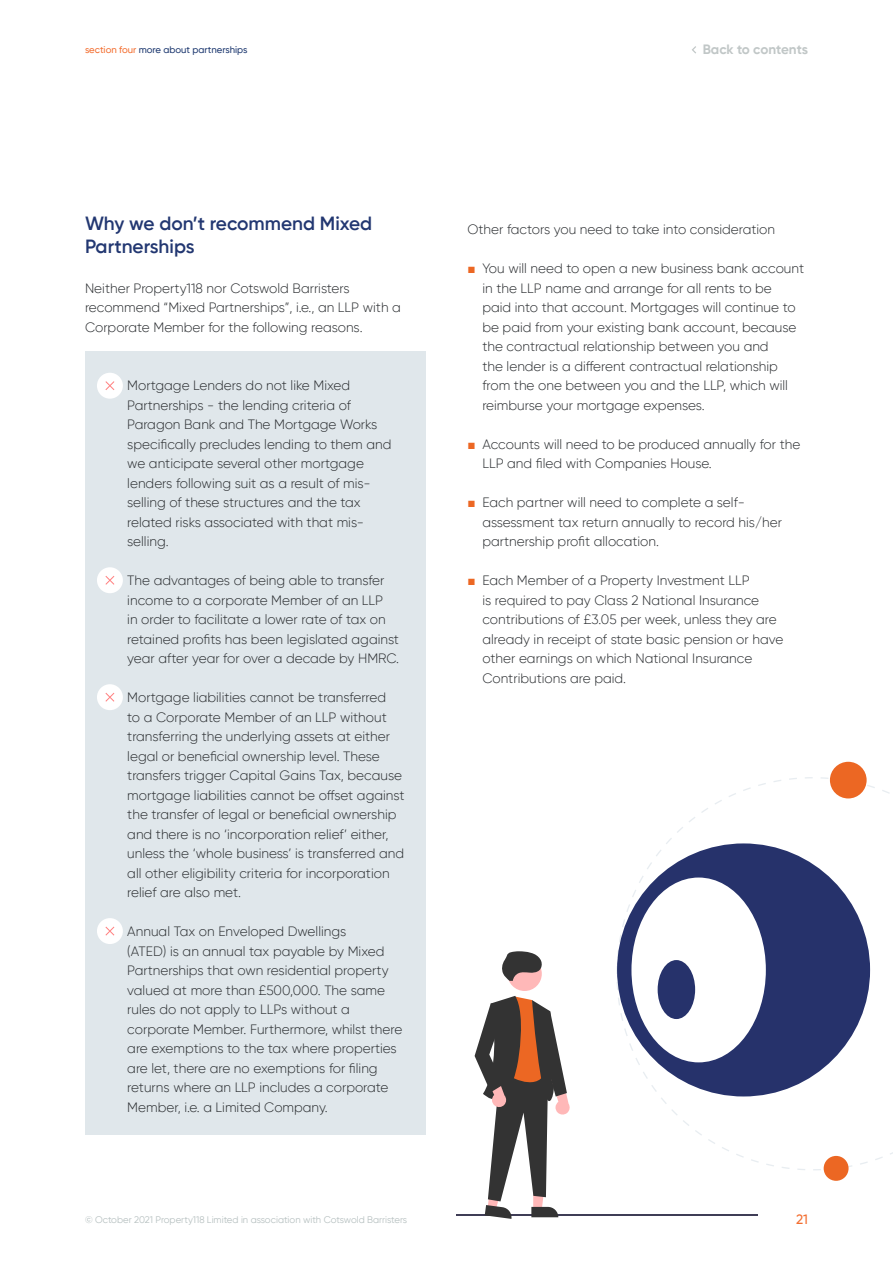
<style>
.page{position:relative;width:893px;height:1263px;background:#fff}
.page>*{position:absolute;margin:0;border:0;box-sizing:border-box;transform-origin:0 0}
.t1{font:600 19.05px/23px "Gilroy";color:#223771}
.Body_text{font:300 13.5px/19.5px "Gilroy";color:#292c2f}
.t2{font:700 13.5px "Gilroy";color:#c1c7c7}
.t3{font:500 13.5px "Gilroy";color:#f36e30}
.t4{font:9.6px "Gilroy";color:#b6c0c0}
.t5{font:500 9.6px "Gilroy";color:#1e3970}
.s1{color:#f36e30}
.s2{font-family:"Arial";font-weight:400;color:#ec6723}
</style>
<div class="page">
<div style="left:85px;top:351px;width:340px;height:783px;background:#e0e7eb"></div>
<hr style="left:457px;top:1214px;width:301px;height:1px;background:#3f3d56">
<div style="left:507px;top:957px;width:35px;height:34px;background:#ffb8b8;border-radius:17px"></div>
<svg style="left:475px;top:996px;width:95px;height:223px"></svg>
<svg style="left:502px;top:951px;width:40px;height:30px"></svg>
<svg style="left:751px;top:1159px;width:8px;height:4px"></svg>
<svg style="left:651px;top:1085px;width:38px;height:41px"></svg>
<svg style="left:643px;top:1072px;width:5px;height:7px"></svg>
<svg style="left:656px;top:817px;width:39px;height:39px"></svg>
<svg style="left:758px;top:783px;width:8px;height:3px"></svg>
<svg style="left:789px;top:778px;width:8px;height:2px"></svg>
<svg style="left:821px;top:777px;width:7px;height:2px"></svg>
<div style="left:617px;top:843px;width:253px;height:253px;background:#26326b;border-radius:127px"></div>
<svg style="left:616px;top:875px;width:150px;height:190px"></svg>
<div style="left:830px;top:762px;width:37px;height:36px;background:#ec6723;border-radius:18px"></div>
<div style="left:824px;top:1156px;width:24px;height:25px;background:#ec6723;border-radius:12px"></div>
<div style="left:97px;top:373px;width:26px;height:26px;background:#fff;border-radius:50%"></div>
<svg style="left:105px;top:381px;width:9px;height:9px"></svg>
<div style="left:97px;top:567px;width:26px;height:26px;background:#fff;border-radius:50%"></div>
<svg style="left:105px;top:576px;width:9px;height:9px"></svg>
<div style="left:97px;top:684px;width:26px;height:26px;background:#fff;border-radius:50%"></div>
<svg style="left:105px;top:693px;width:9px;height:9px"></svg>
<div style="left:97px;top:918px;width:26px;height:26px;background:#fff;border-radius:50%"></div>
<svg style="left:105px;top:926px;width:9px;height:9px"></svg>
<svg style="left:692px;top:46px;width:4px;height:8px"></svg>
<p class="t5" style="left:85px;top:43px;width:164px"><span class="s1">section four</span> more about partnerships</p>
<p class="t2" style="left:703px;top:41px;width:107px">Back to contents</p>
<h3 class="t1" style="left:85px;top:211px;width:289px">Why we don’t recommend Mixed<br>Partnerships</h3>
<p class="Body_text" style="left:85px;top:278px;width:317px">Neither Property118 nor Cotswold Barristers recommend “Mixed Partnerships”, i.e., an LLP with a<br>Corporate Member for the following reasons.</p>
<p class="Body_text" style="left:127px;top:375px;width:266px">Mortgage Lenders do not like Mixed Partnerships - the lending criteria of Paragon Bank and The Mortgage Works specifically precludes lending to them and we anticipate several other mortgage lenders following suit as a result of mis&shy;selling of these structures and the tax related risks associated with that mis&shy;selling.</p>
<p class="Body_text" style="left:127px;top:570px;width:273px">The advantages of being able to transfer income to a corporate Member of an LLP<br>in order to facilitate a lower rate of tax on retained profits has been legislated against year after year for over a decade by HMRC.</p>
<p class="Body_text" style="left:127px;top:687px;width:279px">Mortgage liabilities cannot be transferred<br>to a Corporate Member of an LLP without transferring the underlying assets at either legal or beneficial ownership level. These transfers trigger Capital Gains Tax, because mortgage liabilities cannot be offset against the transfer of legal or beneficial ownership and there is no ‘incorporation relief’ either, unless the ‘whole business’ is transferred and all other eligibility criteria for incorporation relief are also met.</p>
<p class="Body_text" style="left:127px;top:921px;width:276px">Annual Tax on Enveloped Dwellings<br>(ATED) is an annual tax payable by Mixed Partnerships that own residential property valued at more than £500,000. The same rules do not apply to LLPs without a corporate Member. Furthermore, whilst there are exemptions to the tax where properties are let, there are no exemptions for filing returns where an LLP includes a corporate Member, i.e. a Limited Company.</p>
<p class="t4" style="left:85px;top:1213px;width:324px">© October 2021 Property118 Limited in association with Cotswold Barristers</p>
<p class="Body_text" style="left:467px;top:219px;width:309px">Other factors you need to take into consideration</p>
<p class="Body_text" style="left:482px;top:258px;width:323px;text-indent:-15px"><span class="s2">■</span> You will need to open a new business bank account in the LLP name and arrange for all rents to be<br>paid into that account. Mortgages will continue to be paid from your existing bank account, because the contractual relationship between you and<br>the lender is a different contractual relationship from the one between you and the LLP, which will reimburse your mortgage expenses.</p>
<p class="Body_text" style="left:482px;top:434px;width:319px;text-indent:-15px"><span class="s2">■</span> Accounts will need to be produced annually for the<br>LLP and filed with Companies House.</p>
<p class="Body_text" style="left:482px;top:492px;width:301px;text-indent:-15px"><span class="s2">■</span> Each partner will need to complete a self&shy;assessment tax return annually to record his/her partnership profit allocation.</p>
<p class="Body_text" style="left:482px;top:570px;width:302px;text-indent:-15px"><span class="s2">■</span> Each Member of a Property Investment LLP<br>is required to pay Class 2 National Insurance contributions of £3.05 per week, unless they are already in receipt of state basic pension or have other earnings on which National Insurance Contributions are paid.</p>
<p class="t3" style="left:796px;top:1211px;width:13px">21</p>
</div>
